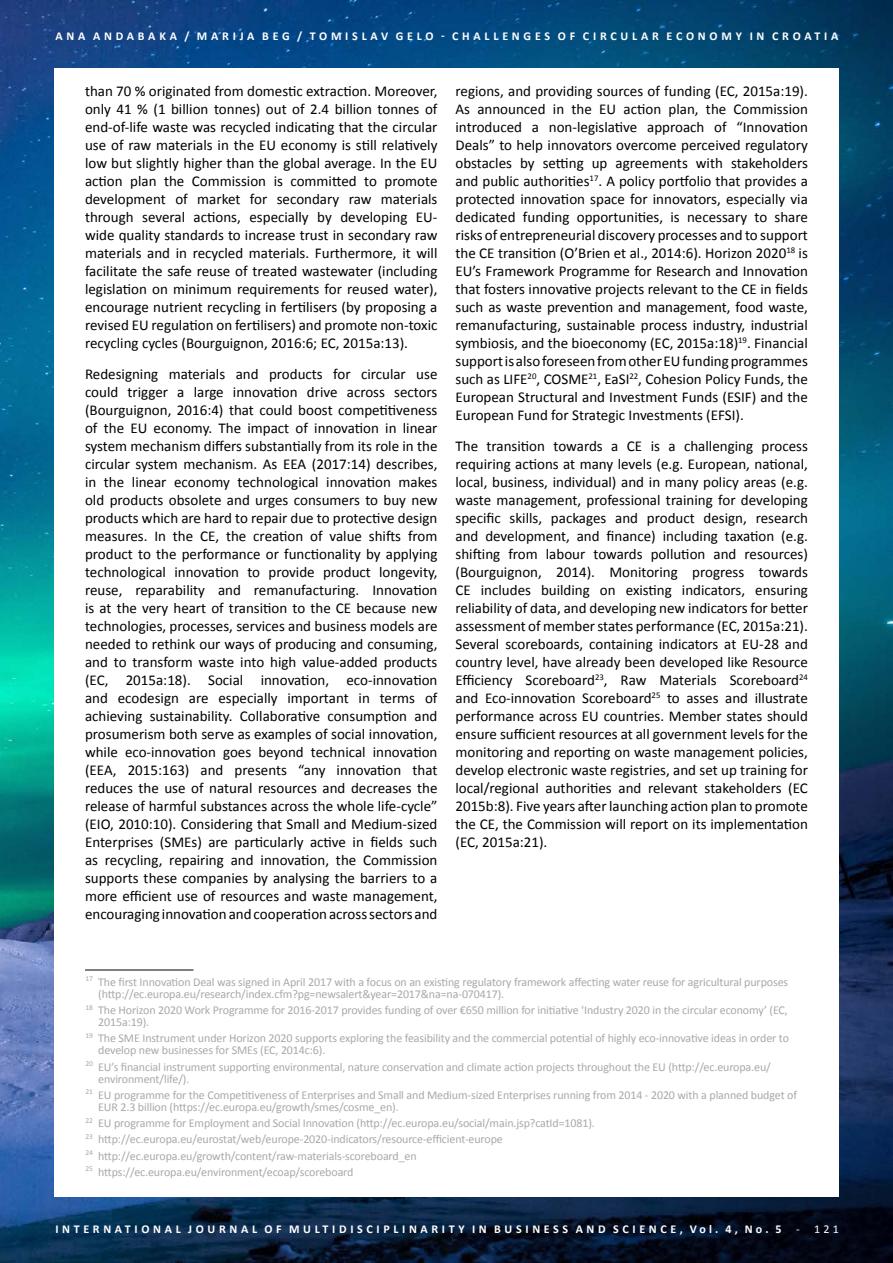
<style>
.page{position:relative;width:893px;height:1263px;background:#fff}
.page>*{position:absolute;margin:0;border:0;box-sizing:border-box;transform-origin:0 0}
.Tex_príspevku{font:15px/18px "Calibri";color:#000;text-align:justify}
.t1{font:12px/12px "Calibri";letter-spacing:-.01em;color:#a7a9ac}
.t2{font:700 12px "Calibri";letter-spacing:.305em;color:#fff}
.s1{font-weight:400}
</style>
<div class="page">
<img style="left:0;top:0;width:893px;height:1263px">
<div style="left:54px;top:68px;width:785px;height:1129px;background:#fff"></div>
<hr style="left:85px;top:970px;width:108px;height:1px;background:#000">
<p class="t2" style="left:55px;top:28px;width:785px">ANA ANDABAKA / MARIJA BEG / TOMISLAV GELO - CHALLENGES OF CIRCULAR ECONOMY IN CROATIA</p>
<p class="Tex_príspevku" style="left:85px;top:82px;width:354px">than 70 % originated from domestic extraction. Moreover, only 41 % (1 billion tonnes) out of 2.4 billion tonnes of end-of-life waste was recycled indicating that the circular use of raw materials in the EU economy is still relatively low but slightly higher than the global average. In the EU action plan the Commission is committed to promote development of market for secondary raw materials through several actions, especially by developing EU&shy;wide quality standards to increase trust in secondary raw materials and in recycled materials. Furthermore, it will facilitate the safe reuse of treated wastewater (including legislation on minimum requirements for reused water), encourage nutrient recycling in fertilisers (by proposing a revised EU regulation on fertilisers) and promote non-toxic recycling cycles (Bourguignon, 2016:6; EC, 2015a:13).</p>
<p class="Tex_príspevku" style="left:85px;top:365px;width:354px">Redesigning materials and products for circular use could trigger a large innovation drive across sectors (Bourguignon, 2016:4) that could boost competitiveness of the EU economy. The impact of innovation in linear system mechanism differs substantially from its role in the circular system mechanism. As EEA (2017:14) describes, in the linear economy technological innovation makes old products obsolete and urges consumers to buy new products which are hard to repair due to protective design measures. In the CE, the creation of value shifts from product to the performance or functionality by applying technological innovation to provide product longevity, reuse, reparability and remanufacturing. Innovation is at the very heart of transition to the CE because new technologies, processes, services and business models are needed to rethink our ways of producing and consuming, and to transform waste into high value-added products (EC, 2015a:18). Social innovation, eco-innovation and ecodesign are especially important in terms of achieving sustainability. Collaborative consumption and prosumerism both serve as examples of social innovation, while eco-innovation goes beyond technical innovation (EEA, 2015:163) and presents “any innovation that reduces the use of natural resources and decreases the release of harmful substances across the whole life-cycle” (EIO, 2010:10). Considering that Small and Medium-sized Enterprises (SMEs) are particularly active in fields such as recycling, repairing and innovation, the Commission supports these companies by analysing the barriers to a more efficient use of resources and waste management, encouraging innovation and cooperation across sectors and</p>
<p class="Tex_príspevku" style="left:455px;top:82px;width:354px">regions, and providing sources of funding (EC, 2015a:19).<br>As announced in the EU action plan, the Commission introduced a non-legislative approach of “Innovation Deals” to help innovators overcome perceived regulatory obstacles by setting up agreements with stakeholders and public authorities<sup>17</sup>. A policy portfolio that provides a protected innovation space for innovators, especially via dedicated funding opportunities, is necessary to share risks of entrepreneurial discovery processes and to support the CE transition (O’Brien et al., 2014:6). Horizon 2020<sup>18</sup> is EU’s Framework Programme for Research and Innovation that fosters innovative projects relevant to the CE in fields such as waste prevention and management, food waste, remanufacturing, sustainable process industry, industrial symbiosis, and the bioeconomy (EC, 2015a:18)<sup>19</sup>. Financial support is also foreseen from other EU funding programmes such as LIFE<sup>20</sup>, COSME<sup>21</sup>, EaSI<sup>22</sup>, Cohesion Policy Funds, the European Structural and Investment Funds (ESIF) and the European Fund for Strategic Investments (EFSI).</p>
<p class="Tex_príspevku" style="left:455px;top:437px;width:354px">The transition towards a CE is a challenging process requiring actions at many levels (e.g. European, national, local, business, individual) and in many policy areas (e.g. waste management, professional training for developing specific skills, packages and product design, research and development, and finance) including taxation (e.g. shifting from labour towards pollution and resources) (Bourguignon, 2014). Monitoring progress towards CE includes building on existing indicators, ensuring reliability of data, and developing new indicators for better assessment of member states performance (EC, 2015a:21).<br>Several scoreboards, containing indicators at EU-28 and country level, have already been developed like Resource Efficiency Scoreboard<sup>23</sup>, Raw Materials Scoreboard<sup>24 </sup>and Eco-innovation Scoreboard<sup>25</sup> to asses and illustrate performance across EU countries. Member states should ensure sufficient resources at all government levels for the monitoring and reporting on waste management policies, develop electronic waste registries, and set up training for local/regional authorities and relevant stakeholders (EC 2015b:8). Five years after launching action plan to promote the CE, the Commission will report on its implementation (EC, 2015a:21).</p>
<p class="t1" style="left:98px;top:976px;width:691px;text-indent:-13px"><sup>17</sup> The first Innovation Deal was signed in April 2017 with a focus on an existing regulatory framework affecting water reuse for agricultural purposes (http://ec.europa.eu/research/index.cfm?pg=newsalert&amp;year=2017&amp;na=na-070417).</p>
<p class="t1" style="left:98px;top:1004px;width:691px;text-indent:-13px"><sup>18</sup> The Horizon 2020 Work Programme for 2016-2017 provides funding of over €650 million for initiative ‘Industry 2020 in the circular economy’ (EC,<br>2015a:19).</p>
<p class="t1" style="left:98px;top:1032px;width:692px;text-indent:-13px"><sup>19</sup> The SME Instrument under Horizon 2020 supports exploring the feasibility and the commercial potential of highly eco-innovative ideas in order to develop new businesses for SMEs (EC, 2014c:6).</p>
<p class="t1" style="left:98px;top:1060px;width:674px;text-indent:-13px"><sup>20</sup> EU’s financial instrument supporting environmental, nature conservation and climate action projects throughout the EU (http://ec.europa.eu/ environment/life/).</p>
<p class="t1" style="left:98px;top:1089px;width:700px;text-indent:-13px"><sup>21</sup> EU programme for the Competitiveness of Enterprises and Small and Medium-sized Enterprises running from 2014 - 2020 with a planned budget of<br>EUR 2.3 billion (https://ec.europa.eu/growth/smes/cosme_en).</p>
<p class="t1" style="left:85px;top:1117px;width:511px"><sup>22</sup> EU programme for Employment and Social Innovation (http://ec.europa.eu/social/main.jsp?catId=1081).</p>
<p class="t1" style="left:85px;top:1133px;width:419px"><sup>23</sup> http://ec.europa.eu/eurostat/web/europe-2020-indicators/resource-efficient-europe</p>
<p class="t1" style="left:85px;top:1149px;width:333px"><sup>24</sup> http://ec.europa.eu/growth/content/raw-materials-scoreboard_en</p>
<p class="t1" style="left:85px;top:1166px;width:270px"><sup>25</sup> https://ec.europa.eu/environment/ecoap/scoreboard</p>
<p class="t2" style="left:55px;top:1222px;width:785px">INTERNATIONAL JOURNAL OF MULTIDISCIPLINARITY IN BUSINESS AND SCIENCE, Vol. 4, No. 5 <span class="s1">- 121</span></p>
</div>
